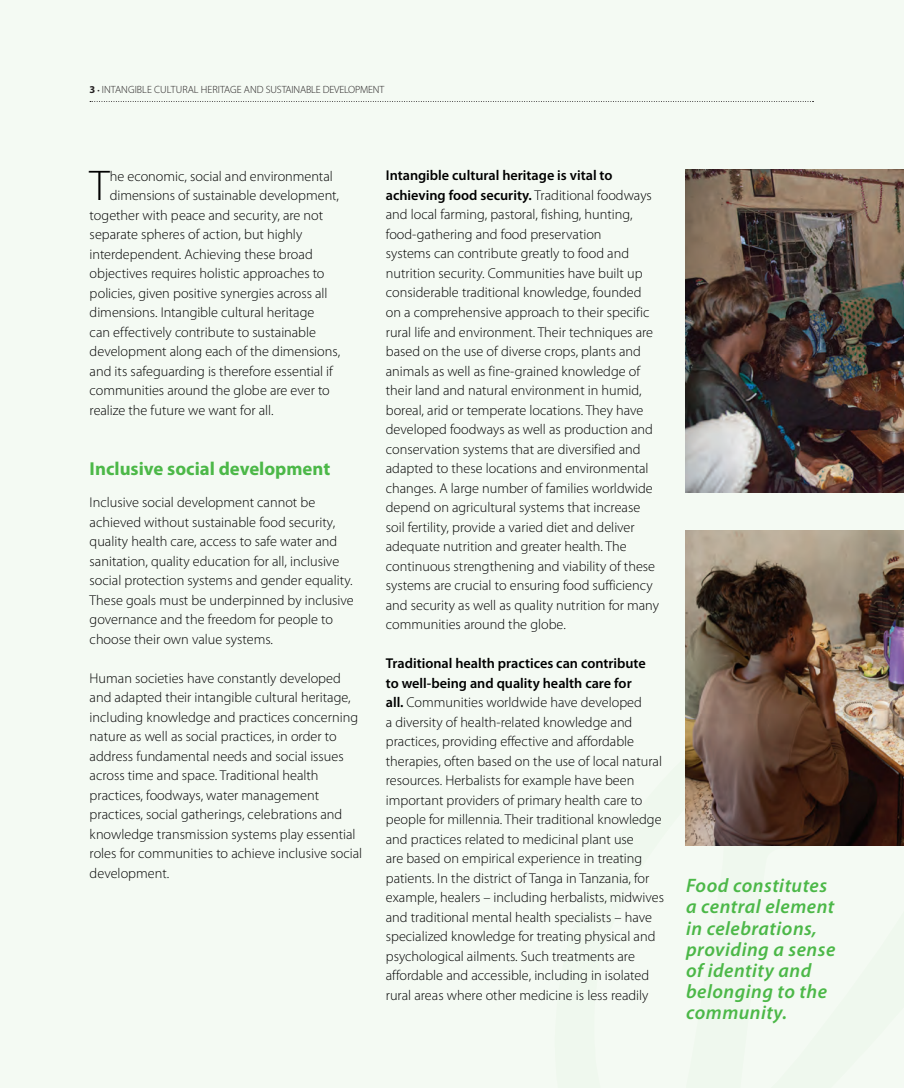
<style>
.page{position:relative;width:904px;height:1088px;background:#fff}
.page>*{position:absolute;margin:0;border:0;box-sizing:border-box;transform-origin:0 0}
.t1{font:300 43.2px "Myriad Pro";color:#000}
.t2{font:italic 600 19.5px/21px "Myriad Pro";letter-spacing:.025em;color:#4cb848}
.t3{font:700 18.75px "Myriad Pro";color:#4cb848}
.t4{font:300 14.25px/19.5px "Myriad Pro";color:#000}
.t5{font:300 10.5px "Myriad Pro";letter-spacing:-.005em;color:#231f20}
.s1{font-weight:700}
.s2{font-size:9px}
.s3{font-weight:600}
</style>
<div class="page">
<div style="left:0;top:0;width:897px;height:1087px;background:#f4faf3"></div>
<div style="left:897px;top:0;width:6px;height:1087px;background:#f4faf3"></div>
<svg style="left:90px;top:101px;width:723px;height:1px"></svg>
<img style="left:685px;top:530px;width:218px;height:315px">
<img style="left:685px;top:170px;width:218px;height:322px">
<p class="t5" style="left:90px;top:83px;width:296px"><span class="s1">3</span> <span class="s2">•</span> INTANGIBLE CULTURAL HERITAGE AND SUSTAINABLE DEVELOPMENT</p>
<h1 class="t1" style="left:90px;top:159px;width:22px">T</h1>
<p class="t4" style="left:110px;top:166px;width:224px">he economic, social and environmental</p>
<p class="t4" style="left:110px;top:185px;width:231px">dimensions of sustainable development,</p>
<p class="t4" style="left:90px;top:205px;width:235px">together with peace and security, are not</p>
<p class="t4" style="left:90px;top:224px;width:214px">separate spheres of action, but highly</p>
<p class="t4" style="left:90px;top:244px;width:224px">interdependent. Achieving these broad</p>
<p class="t4" style="left:90px;top:263px;width:236px">objectives requires holistic approaches to</p>
<p class="t4" style="left:90px;top:283px;width:239px">policies, given positive synergies across all</p>
<p class="t4" style="left:90px;top:302px;width:226px">dimensions. Intangible cultural heritage</p>
<p class="t4" style="left:90px;top:322px;width:228px">can effectively contribute to sustainable</p>
<p class="t4" style="left:90px;top:341px;width:252px">development along each of the dimensions,</p>
<p class="t4" style="left:90px;top:361px;width:245px">and its safeguarding is therefore essential if</p>
<p class="t4" style="left:90px;top:380px;width:241px">communities around the globe are ever to</p>
<p class="t4" style="left:90px;top:400px;width:185px">realize the future we want for all.</p>
<h3 class="t3" style="left:90px;top:456px;width:242px">Inclusive social development</h3>
<p class="t4" style="left:90px;top:492px;width:266px">Inclusive social development cannot be achieved without sustainable food security, quality health care, access to safe water and sanitation, quality education for all, inclusive social protection systems and gender equality.<br>These goals must be underpinned by inclusive governance and the freedom for people to choose their own value systems.</p>
<p class="t4" style="left:90px;top:668px;width:274px">Human societies have constantly developed and adapted their intangible cultural heritage, including knowledge and practices concerning nature as well as social practices, in order to address fundamental needs and social issues across time and space. Traditional health practices, foodways, water management practices, social gatherings, celebrations and knowledge transmission systems play essential roles for communities to achieve inclusive social development.</p>
<p class="t4" style="left:386px;top:166px;width:275px"><span class="s3">Intangible cultural heritage is vital to achieving food security.</span> Traditional foodways and local farming, pastoral, fishing, hunting, food-gathering and food preservation<br>systems can contribute greatly to food and nutrition security. Communities have built up considerable traditional knowledge, founded on a comprehensive approach to their specific rural life and environment. Their techniques are based on the use of diverse crops, plants and animals as well as fine-grained knowledge of their land and natural environment in humid, boreal, arid or temperate locations. They have developed foodways as well as production and conservation systems that are diversified and adapted to these locations and environmental changes. A large number of families worldwide depend on agricultural systems that increase soil fertility, provide a varied diet and deliver adequate nutrition and greater health. The continuous strengthening and viability of these systems are crucial to ensuring food sufficiency and security as well as quality nutrition for many communities around the globe.</p>
<p class="t4" style="left:386px;top:653px;width:280px"><span class="s3">Traditional health practices can contribute<br>to well-being and quality health care for<br>all.</span> Communities worldwide have developed<br>a diversity of health-related knowledge and practices, providing effective and affordable therapies, often based on the use of local natural resources. Herbalists for example have been important providers of primary health care to people for millennia. Their traditional knowledge and practices related to medicinal plant use<br>are based on empirical experience in treating patients. In the district of Tanga in Tanzania, for example, healers – including herbalists, midwives and traditional mental health specialists – have specialized knowledge for treating physical and psychological ailments. Such treatments are affordable and accessible, including in isolated rural areas where other medicine is less readily</p>
<h2 class="t2" style="left:686px;top:874px;width:151px">Food constitutes a central element in celebrations, providing a sense of identity and belonging to the community.</h2>
</div>
